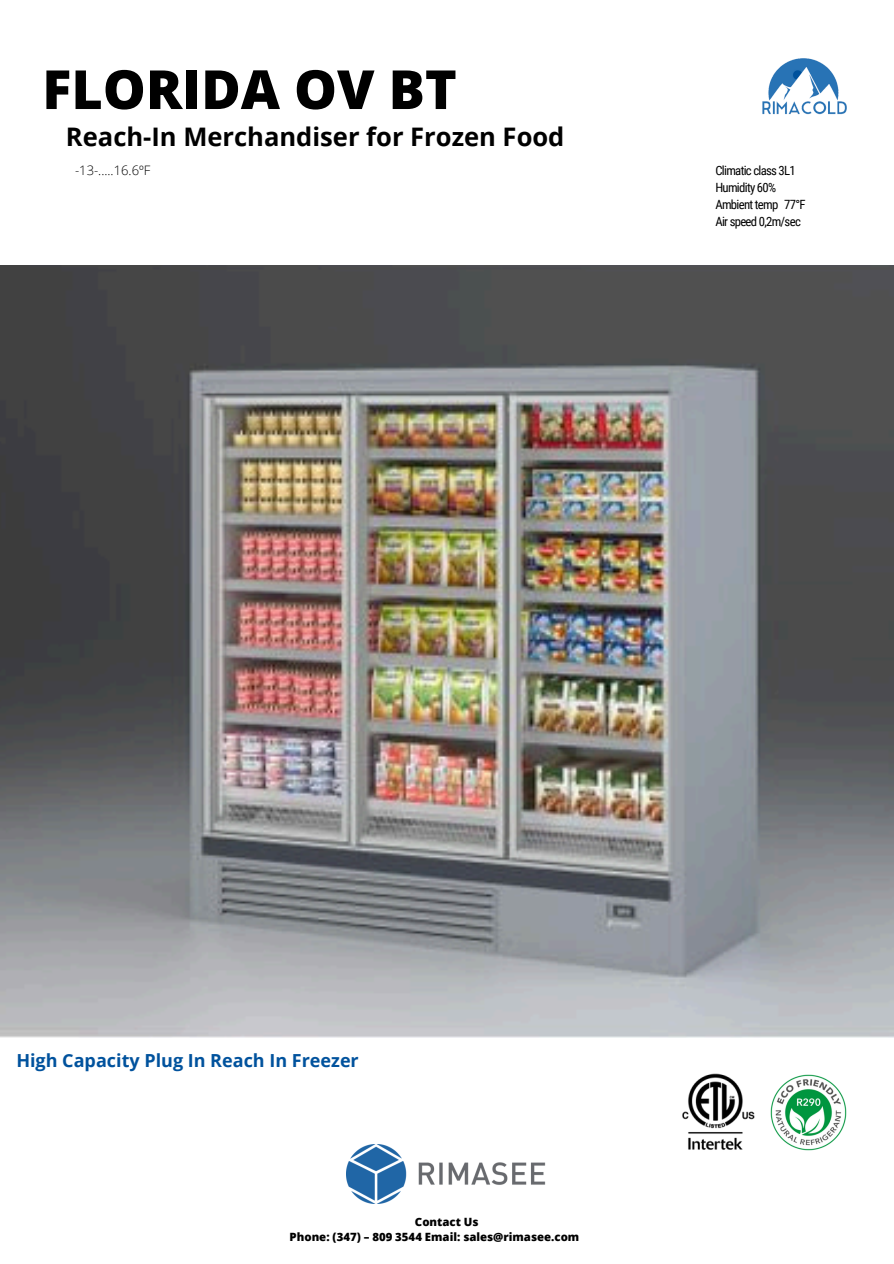
<style>
.page{position:relative;width:894px;height:1264px;background:#fff}
.page>*{position:absolute;margin:0;border:0;box-sizing:border-box;transform-origin:0 0}
.t1{font:800 54px "Open Sans";color:#000}
.t2{font:700 25.5px "Open Sans";color:#000}
.t3{font:700 18px "Open Sans";color:#00529d}
.t4{font:300 13.05px "Open Sans";color:#000}
.t5{font:12.75px/17px "Roboto Condensed";letter-spacing:-.055em;color:#000}
.t6{font:800 11.4px "Open Sans";color:#000}
</style>
<div class="page">
<img style="left:762px;top:58px;width:84px;height:56px">
<img style="left:346px;top:1144px;width:200px;height:59px">
<img style="left:0;top:265px;width:893px;height:772px">
<img style="left:770px;top:1074px;width:77px;height:76px">
<img style="left:682px;top:1073px;width:72px;height:77px">
<h5 class="t1" style="left:42px;top:51px;width:416px">FLORIDA OV BT</h5>
<p class="t2" style="left:66px;top:119px;width:500px">Reach-In Merchandiser for Frozen Food</p>
<p class="t4" style="left:75px;top:161px;width:77px">-13-.....16.6ºF</p>
<h3 class="t5" style="left:715px;top:162px;width:92px">Climatic class 3L1<br>Humidity 60%<br>Ambient temp 77°F<br>Air speed 0,2m/sec</h3>
<h1 class="t3" style="left:16px;top:1047px;width:344px">High Capacity Plug In Reach In Freezer</h1>
<h2 class="t6" style="left:415px;top:1213px;width:65px">Contact Us</h2>
<h4 class="t6" style="left:289px;top:1228px;width:291px">Phone: (347) – 809 3544 Email: sales@rimasee.com</h4>
</div>
